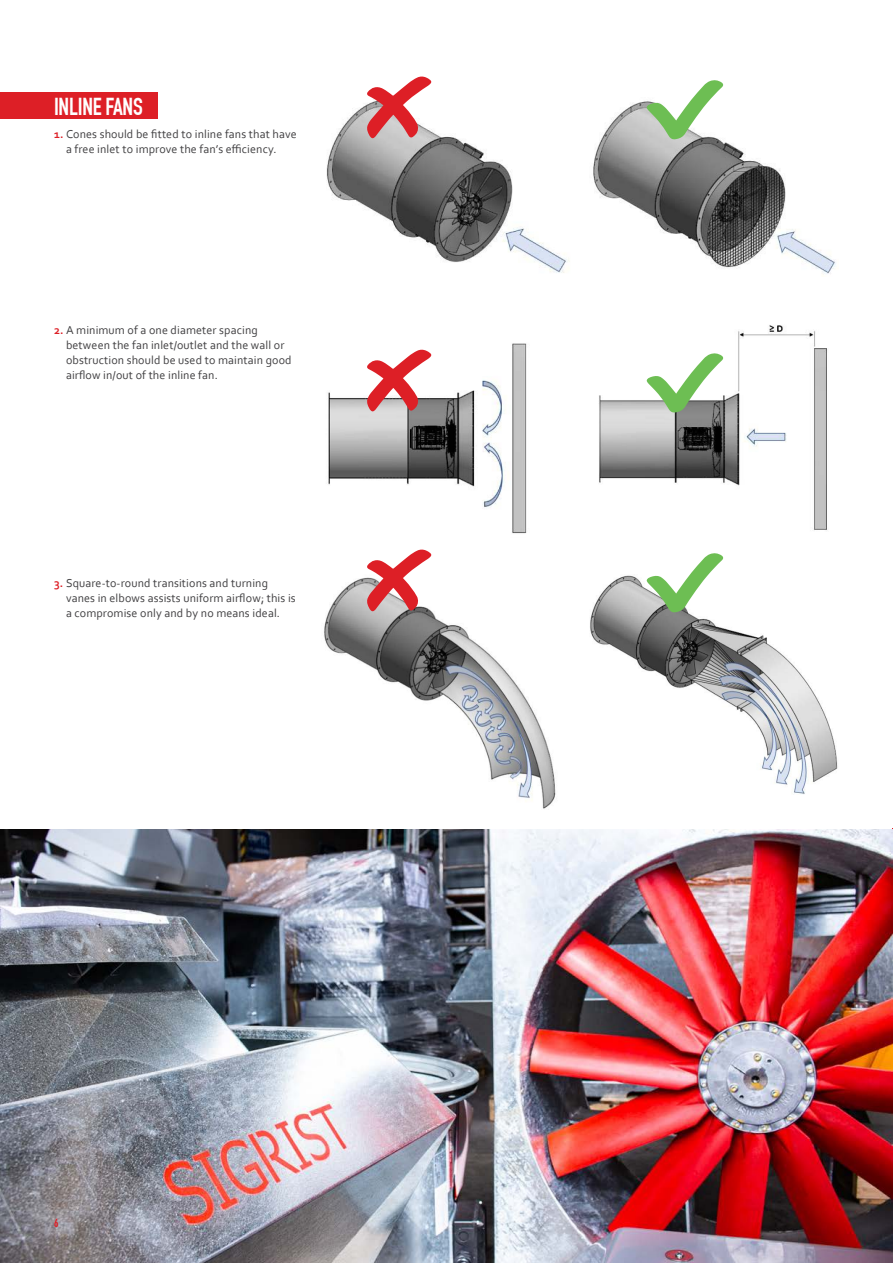
<style>
.page{position:relative;width:893px;height:1263px;background:#fff}
.page>*{position:absolute;margin:0;border:0;box-sizing:border-box;transform-origin:0 0}
.t1{font:700 24px "DIN Condensed";letter-spacing:-.01em;color:#fff}
.t2{font:12px/15px "Corbel";letter-spacing:.01em;color:#414042}
.t3{font:700 11.55px "DIN Condensed";color:#dd1f26}
.s1{font-weight:700;color:#dd1f26}
</style>
<div class="page">
<img style="left:326px;top:104px;width:244px;height:169px">
<img style="left:593px;top:101px;width:243px;height:173px">
<img style="left:328px;top:343px;width:199px;height:191px">
<img style="left:599px;top:325px;width:228px;height:205px">
<img style="left:324px;top:577px;width:232px;height:232px">
<img style="left:590px;top:575px;width:248px;height:219px">
<svg style="left:646px;top:80px;width:78px;height:60px"></svg>
<svg style="left:646px;top:353px;width:78px;height:60px"></svg>
<svg style="left:646px;top:553px;width:78px;height:60px"></svg>
<svg style="left:367px;top:76px;width:65px;height:63px"></svg>
<svg style="left:367px;top:349px;width:65px;height:63px"></svg>
<svg style="left:367px;top:549px;width:65px;height:62px"></svg>
<div style="left:0;top:92px;width:157px;height:27px;background:#dd1f26"></div>
<img style="left:0;top:829px;width:893px;height:434px">
<h1 class="t1" style="left:54px;top:92px;width:90px">INLINE FANS</h1>
<p class="t2" style="left:66px;top:126px;width:232px;text-indent:-12px"><span class="s1">1.</span> Cones should be fitted to inline fans that have a free inlet to improve the fan’s efficiency.</p>
<p class="t2" style="left:66px;top:322px;width:227px;text-indent:-12px"><span class="s1">2.</span> A minimum of a one diameter spacing between the fan inlet/outlet and the wall or obstruction should be used to maintain good airflow in/out of the inline fan.</p>
<p class="t2" style="left:66px;top:575px;width:231px;text-indent:-12px"><span class="s1">3.</span> Square-to-round transitions and turning vanes in elbows assists uniform airflow; this is a compromise only and by no means ideal.</p>
<p class="t3" style="left:54px;top:1216px;width:6px">6</p>
</div>
